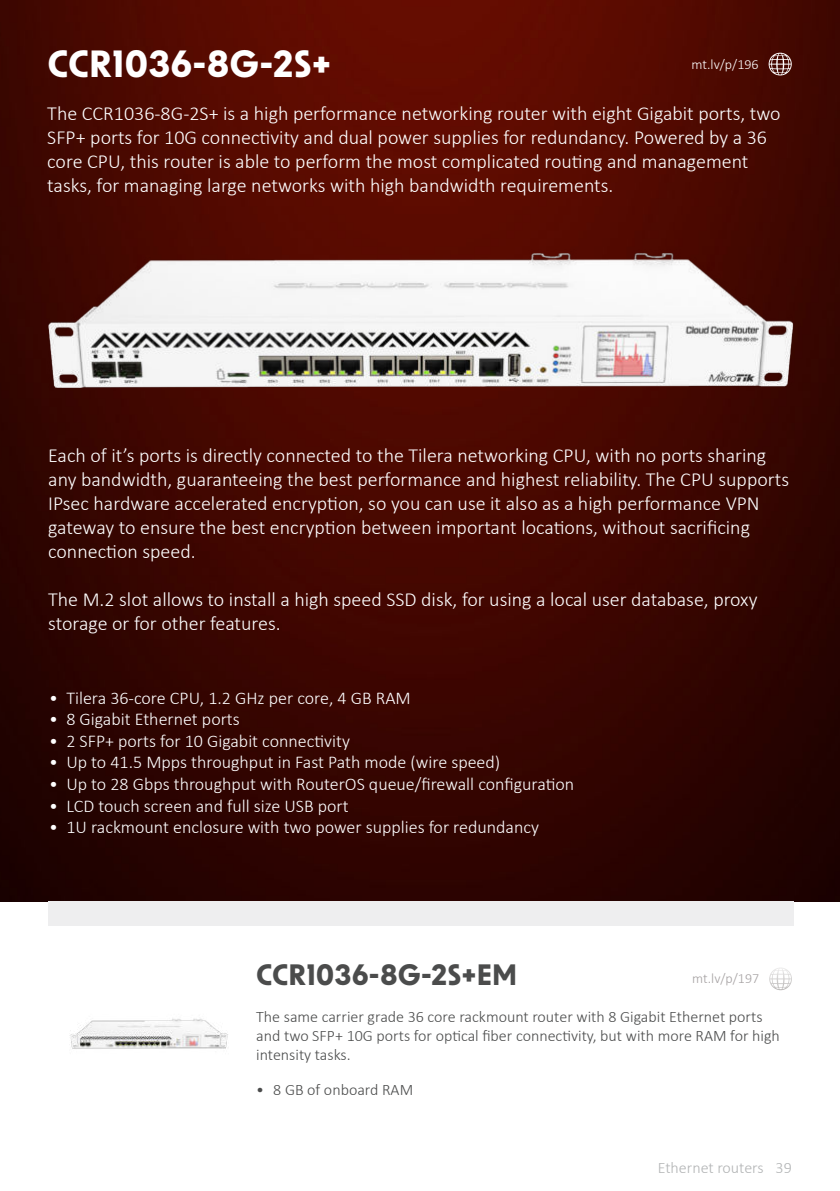
<style>
.page{position:relative;width:840px;height:1191px;background:#fff}
.page>*{position:absolute;margin:0;border:0;box-sizing:border-box;transform-origin:0 0}
.t1{font:700 36px "New Order";color:#fff}
.t2{font:700 28px "New Order";color:#4b4c4c}
.t3{font:300 20px/24px "Calibri";color:#fff}
.t4{font:300 18px "Calibri";color:#fff}
.t5{font:300 16px/19.2px "Calibri";color:#4b4c4c}
.t6{font:300 16px "Calibri";color:#b2b4b5}
.t7{font:300 14px "Calibri";color:#fff}
.t8{font:300 14px "Calibri";color:#a5a1a2}
</style>
<div class="page">
<img style="left:0;top:0;width:839px;height:902px">
<img style="left:40px;top:227px;width:761px;height:161px">
<svg style="left:768px;top:53px;width:23px;height:22px"></svg>
<svg style="left:769px;top:968px;width:22px;height:22px"></svg>
<img style="left:70px;top:1018px;width:158px;height:31px">
<div style="left:48px;top:901px;width:745px;height:25px;background:#eeeeef"></div>
<h1 class="t1" style="left:48px;top:49px;width:285px">CCR1036-8G-2S+</h1>
<p class="t3" style="left:47px;top:101px;width:734px">The CCR1036-8G-2S+ is a high performance networking router with eight Gigabit ports, two SFP+ ports for 10G connectivity and dual power supplies for redundancy. Powered by a 36 core CPU, this router is able to perform the most complicated routing and management tasks, for managing large networks with high bandwidth requirements.</p>
<p class="t7" style="left:691px;top:59px;width:68px">mt.lv/p/196</p>
<p class="t3" style="left:48px;top:443px;width:742px">Each of it’s ports is directly connected to the Tilera networking CPU, with no ports sharing any bandwidth, guaranteeing the best performance and highest reliability. The CPU supports IPsec hardware accelerated encryption, so you can use it also as a high performance VPN gateway to ensure the best encryption between important locations, without sacrificing connection speed.</p>
<p class="t3" style="left:48px;top:587px;width:710px">The M.2 slot allows to install a high speed SSD disk, for using a local user database, proxy storage or for other features.</p>
<p class="t4" style="left:49px;top:690px;width:362px">• Tilera 36-core CPU, 1.2 GHz per core, 4 GB RAM</p>
<p class="t4" style="left:49px;top:712px;width:192px">• 8 Gigabit Ethernet ports</p>
<p class="t4" style="left:49px;top:734px;width:302px">• 2 SFP+ ports for 10 Gigabit connectivity</p>
<p class="t4" style="left:49px;top:755px;width:452px">• Up to 41.5 Mpps throughput in Fast Path mode (wire speed)</p>
<p class="t4" style="left:49px;top:777px;width:526px">• Up to 28 Gbps throughput with RouterOS queue/firewall configuration</p>
<p class="t4" style="left:49px;top:798px;width:301px">• LCD touch screen and full size USB port</p>
<p class="t4" style="left:49px;top:820px;width:491px">• 1U rackmount enclosure with two power supplies for redundancy</p>
<h2 class="t2" style="left:256px;top:963px;width:262px">CCR1036-8G-2S+EM</h2>
<p class="t8" style="left:691px;top:973px;width:68px">mt.lv/p/197</p>
<p class="t5" style="left:256px;top:1007px;width:525px">The same carrier grade 36 core rackmount router with 8 Gigabit Ethernet ports and two SFP+ 10G ports for optical fiber connectivity, but with more RAM for high intensity tasks.</p>
<p class="t5" style="left:256px;top:1080px;width:158px">• 8 GB of onboard RAM</p>
<p class="t6" style="left:657px;top:1158px;width:136px">Ethernet routers 39</p>
</div>
